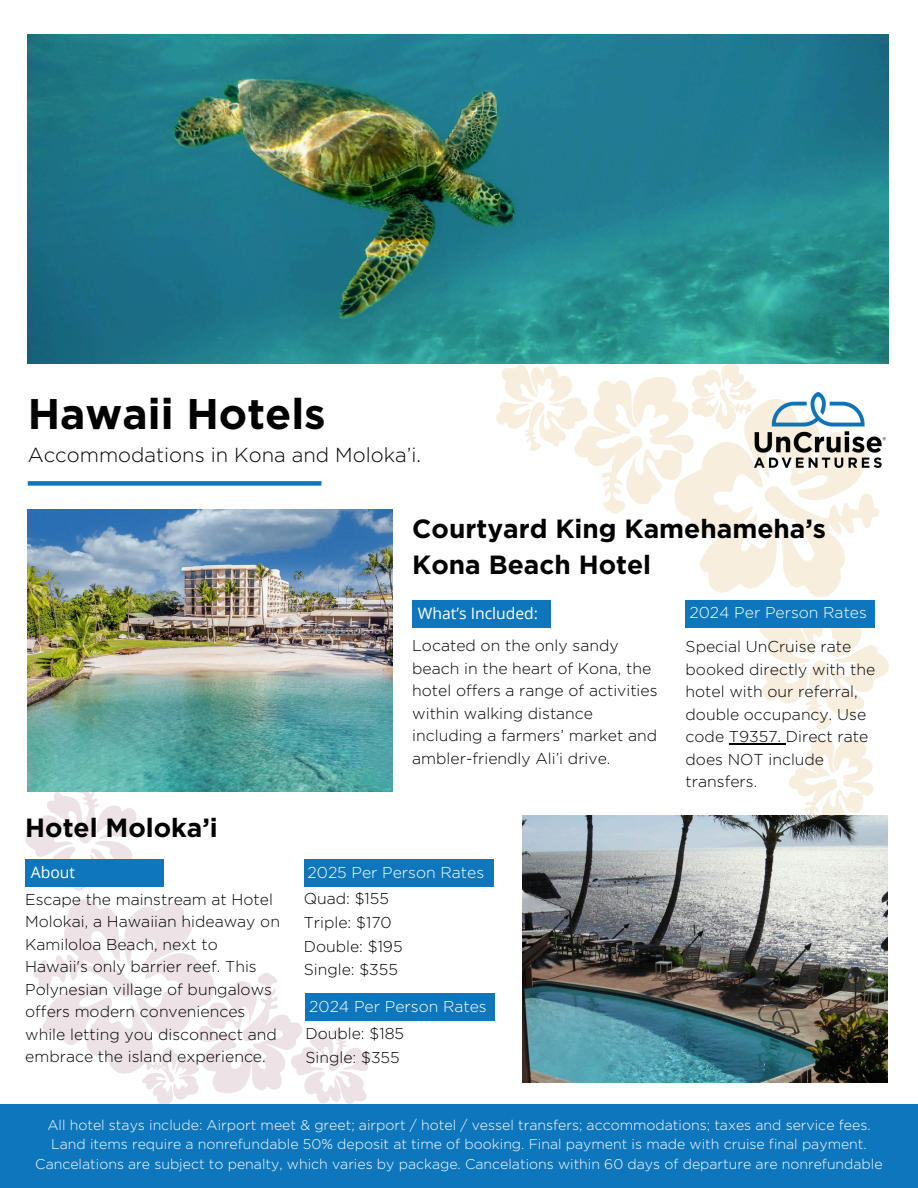
<style>
.page{position:relative;width:918px;height:1188px;background:#fff}
.page>*{position:absolute;margin:0;border:0;box-sizing:border-box;transform-origin:0 0}
.t1{font:700 42.75px "Gotham HTF";color:#000}
.t2{font:700 26.25px/36px "Gotham HTF";color:#000}
.t3{font:300 20.25px "Gotham HTF";color:#000}
.t4{font:300 15.75px/22.5px "Gotham HTF";color:#000}
.t5{font:300 15.75px "Gotham HTF";color:#fff}
.t6{font:15.75px "Open Sans";color:#fff}
.t7{font:300 14.1px/19.2px "Gotham HTF";color:#fff;text-align:center}
</style>
<div class="page">
<svg style="left:496px;top:365px;width:393px;height:320px"></svg>
<svg style="left:574px;top:377px;width:299px;height:438px"></svg>
<svg style="left:674px;top:364px;width:206px;height:233px"></svg>
<img style="left:28px;top:34px;width:861px;height:329px">
<svg style="left:25px;top:782px;width:347px;height:322px"></svg>
<svg style="left:39px;top:792px;width:263px;height:301px"></svg>
<svg style="left:33px;top:899px;width:182px;height:205px"></svg>
<div style="left:0;top:1104px;width:918px;height:84px;background:#0e76bc"></div>
<img style="left:754px;top:393px;width:132px;height:74px">
<img style="left:28px;top:509px;width:365px;height:283px">
<img style="left:522px;top:815px;width:365px;height:267px">
<div style="left:28px;top:481px;width:294px;height:5px;background:#0e76bc"></div>
<div style="left:412px;top:600px;width:139px;height:27px;background:#0e76bc"></div>
<div style="left:686px;top:600px;width:189px;height:27px;background:#0e76bc"></div>
<div style="left:25px;top:859px;width:138px;height:28px;background:#0e76bc"></div>
<div style="left:305px;top:993px;width:190px;height:27px;background:#0e76bc"></div>
<div style="left:304px;top:859px;width:189px;height:28px;background:#0e76bc"></div>
<hr style="left:729px;top:743px;width:57px;height:1px;background:#000">
<p class="t1" style="left:28px;top:389px;width:299px">Hawaii Hotels</p>
<h4 class="t3" style="left:28px;top:444px;width:395px">Accommodations in Kona and Moloka’i.</h4>
<h4 class="t2" style="left:25px;top:809px;width:194px">Hotel Moloka’i</h4>
<h4 class="t2" style="left:412px;top:511px;width:415px">Courtyard King Kamehameha’s<br>Kona Beach Hotel</h4>
<h1 class="t6" style="left:418px;top:602px;width:122px">What’s Included:</h1>
<h3 class="t5" style="left:689px;top:604px;width:179px">2024 Per Person Rates</h3>
<h2 class="t4" style="left:686px;top:635px;width:191px">Special UnCruise rate booked directly with the hotel with our referral, double occupancy. Use code T9357. Direct rate does NOT include transfers.</h2>
<h4 class="t4" style="left:412px;top:634px;width:247px">Located on the only sandy beach in the heart of Kona, the hotel offers a range of activities within walking distance including a farmers’ market and ambler-friendly Ali’i drive.</h4>
<p class="t6" style="left:31px;top:861px;width:46px">About</p>
<h4 class="t5" style="left:308px;top:864px;width:178px">2025 Per Person Rates</h4>
<h4 class="t4" style="left:25px;top:888px;width:256px">Escape the mainstream at Hotel<br>Molokai, a Hawaiian hideaway on<br>Kamiloloa Beach, next to<br>Hawaii's only barrier reef. This<br>Polynesian village of bungalows offers modern conveniences while letting you disconnect and embrace the island experience.</h4>
<h4 class="t4" style="left:304px;top:887px;width:100px;line-height:23.7px">Quad: $155<br>Triple: $170<br>Double: $195<br>Single: $355</h4>
<h4 class="t5" style="left:309px;top:998px;width:179px">2024 Per Person Rates</h4>
<h2 class="t4" style="left:305px;top:1022px;width:100px;line-height:23.7px">Double: $185<br>Single: $355</h2>
<h4 class="t7" style="left:47px;top:1116px;width:825px">All hotel stays include: Airport meet &amp; greet; airport / hotel / vessel transfers; accommodations; taxes and service fees.</h4>
<h4 class="t7" style="left:35px;top:1135px;width:849px">Land items require a nonrefundable 50% deposit at time of booking. Final payment is made with cruise final payment.<br>Cancelations are subject to penalty, which varies by package. Cancelations within 60 days of departure are nonrefundable</h4>
</div>
